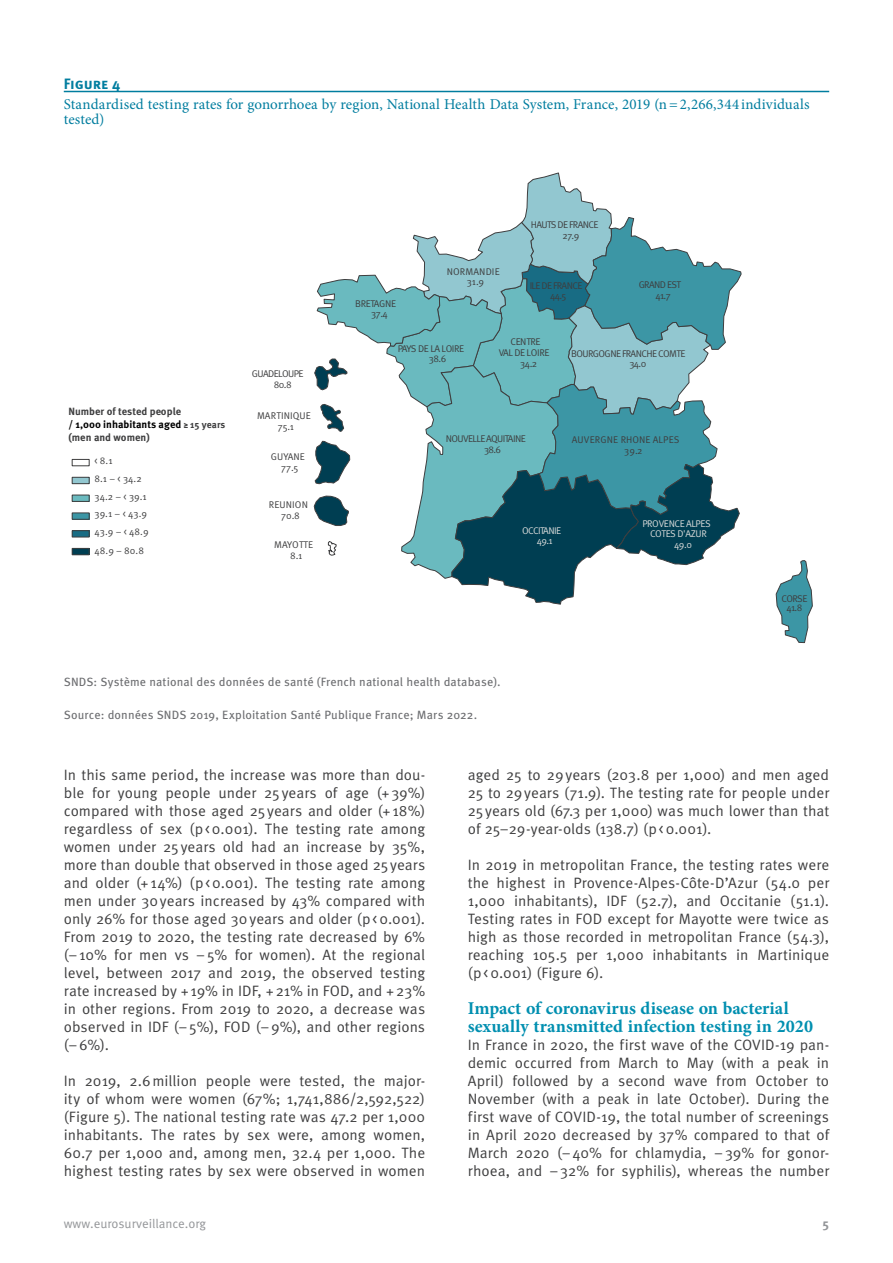
<style>
.page{position:relative;width:893px;height:1263px;background:#fff}
.page>*{position:absolute;margin:0;border:0;box-sizing:border-box;transform-origin:0 0}
.t1{font:700 18px/18px "Minion Pro";color:#008fb0}
.t2{font:15px/18px "Meta Pro";color:#3e3e3f;text-align:justify}
.t3{font:15px/15px "Minion Pro";letter-spacing:.005em;color:#007d9f}
.t4{font:700 15px "Meta Pro";letter-spacing:-.005em;color:#007d9f}
.t5{font:12.75px "Meta Pro";color:#939598}
.t6{font:700 12.75px "Meta Pro";color:#939598}
.t7{font:12px "Meta Pro";letter-spacing:.01em;color:#6c6d70}
.t8{font:700 10.5px/12.9px "Meta Pro";letter-spacing:.005em;color:#3e3e3f}
.t9{font:9.75px/10.8px "Meta Pro";letter-spacing:-.065em;color:#3e3e3f}
.t10{font:9.75px/10.8px "Meta Pro";letter-spacing:-.04em;color:#3e3e3f}
.t11{font:9.75px/10.8px "Meta Pro";letter-spacing:.01em;color:#3e3e3f;text-align:center}
.t12{font:9.75px/17.9px "Meta Pro";letter-spacing:.005em;color:#3e3e3f}
.t13{font:9.75px "Meta Pro";letter-spacing:-.045em;color:#d8dad9}
.t14{font:9.75px/10.8px "Meta Pro";letter-spacing:-.065em;color:#d8dad9}
.t15{font:9.75px/10.8px "Meta Pro";color:#3e3e3f;text-align:center}
.s1{color:#000001}
.s2{font-size:9.75px}
</style>
<div class="page">
<hr style="left:64px;top:91px;width:765px;height:1px;background:#007d9f">
<svg style="left:775px;top:560px;width:38px;height:83px"></svg>
<svg style="left:313px;top:172px;width:429px;height:433px"></svg>
<div style="left:72px;top:459px;width:18px;height:7px;border:1px solid #3e3e3f"></div>
<div style="left:72px;top:477px;width:17px;height:7px;background:#92c7d0"></div>
<div style="left:72px;top:477px;width:18px;height:7px;border:1px solid #3e3e3f"></div>
<div style="left:72px;top:495px;width:17px;height:6px;background:#6ababf"></div>
<div style="left:72px;top:495px;width:18px;height:7px;border:1px solid #3e3e3f"></div>
<div style="left:72px;top:513px;width:17px;height:6px;background:#3c96a5"></div>
<div style="left:72px;top:512px;width:18px;height:8px;border:1px solid #3e3e3f"></div>
<div style="left:72px;top:531px;width:17px;height:6px;background:#186c84"></div>
<div style="left:72px;top:530px;width:18px;height:7px;border:1px solid #3e3e3f"></div>
<div style="left:72px;top:548px;width:17px;height:7px;background:#003e52"></div>
<div style="left:72px;top:548px;width:18px;height:7px;border:1px solid #3e3e3f"></div>
<p class="t4" style="left:64px;top:74px;width:58px">Figure 4</p>
<p class="t3" style="left:64px;top:97px;width:747px">Standardised testing rates for gonorrhoea by region, National Health Data System, France, 2019 (n=2,266,344 individuals tested)</p>
<p class="t8" style="left:69px;top:406px;width:158px">Number of tested people<br><span class="s1">/ 1,000 inhabitants aged</span> <span class="s2">≥ 15 years </span>(men and women)</p>
<p class="t12" style="left:95px;top:452px;width:56px">&lt; 8.1<br>8.1 – &lt; 34.2<br>34.2 – &lt; 39.1<br>39.1 – &lt; 43.9<br>43.9 – &lt; 48.9</p>
<p class="t10" style="left:95px;top:545px;width:51px">48.9 – 80.8</p>
<p class="t9" style="left:274px;top:369px;width:31px;text-indent:-22px">GUADELOUPE<br>80.8</p>
<p class="t11" style="left:257px;top:411px;width:55px">MARTINIQUE<br>75.1</p>
<p class="t12" style="left:271px;top:451px;width:36px;line-height:10.8px;text-align:center">GUYANE<br>77.5</p>
<p class="t11" style="left:269px;top:499px;width:41px">REUNION<br>70.8</p>
<p class="t15" style="left:274px;top:539px;width:41px">MAYOTTE<br>8.1</p>
<p class="t10" style="left:371px;top:298px;width:27px;text-indent:-16px">BRETAGNE<br>37.4</p>
<p class="t11" style="left:447px;top:266px;width:54px">NORMANDIE<br>31.9</p>
<p class="t9" style="left:563px;top:220px;width:37px;text-indent:-32px">HAUTS DEFRANCE<br>27.9</p>
<p class="t9" style="left:530px;top:281px;width:54px;line-height:10.1px;text-align:center">ILEDE FRANCE<br>44.5</p>
<p class="t9" style="left:655px;top:280px;width:27px;text-indent:-17px">GRAND EST<br>41.7</p>
<p class="t10" style="left:429px;top:343px;width:37px;text-indent:-31px">PAYS DE LALOIRE<br>38.6</p>
<p class="t10" style="left:510px;top:337px;width:32px">CENTRE</p>
<p class="t10" style="left:499px;top:348px;width:52px">VAL DE LOIRE</p>
<p class="t10" style="left:520px;top:358px;width:19px">34.2</p>
<p class="t9" style="left:629px;top:348px;width:58px;text-indent:-58px">BOURGOGNEFRANCHE COMTE<br>34.0</p>
<p class="t9" style="left:484px;top:433px;width:43px;text-indent:-38px">NOUVELLEAQUITAINE<br>38.6</p>
<p class="t11" style="left:624px;top:435px;width:57px;text-align:left;text-indent:-52px">AUVERGNE RHONE ALPES<br>39.2</p>
<p class="t14" style="left:537px;top:525px;width:26px;text-indent:-15px">OCCITANIE<br>49.1</p>
<p class="t13" style="left:642px;top:517px;width:70px">PROVENCEALPES</p>
<p class="t13" style="left:650px;top:528px;width:58px">COTES D'AZUR</p>
<p class="t13" style="left:674px;top:539px;width:20px">49.0</p>
<p class="t7" style="left:64px;top:674px;width:438px">SNDS: Système national des données de santé (French national health database).</p>
<p class="t7" style="left:64px;top:707px;width:415px">Source: données SNDS 2019, Exploitation Santé Publique France; Mars 2022.</p>
<p class="t10" style="left:781px;top:594px;width:27px;line-height:9.6px;text-align:center">CORSE<br>41.8</p>
<p class="t2" style="left:64px;top:766px;width:363px">In this same period, the increase was more than dou&shy;ble for young people under 25years of age (+39%) compared with those aged 25years and older (+18%) regardless of sex (p&lt;0.001). The testing rate among women under 25years old had an increase by 35%, more than double that observed in those aged 25 years and older (+14%) (p&lt;0.001). The testing rate among men under 30years increased by 43% compared with only 26% for those aged 30years and older (p&lt;0.001).<br>From 2019 to 2020, the testing rate decreased by 6% (−10% for men vs −5% for women). At the regional level, between 2017 and 2019, the observed testing rate increased by +19% in IDF, +21% in FOD, and +23% in other regions. From 2019 to 2020, a decrease was observed in IDF (−5%), FOD (−9%), and other regions (−6%).</p>
<p class="t2" style="left:64px;top:1072px;width:363px">In 2019, 2.6million people were tested, the major&shy;ity of whom were women (67%; 1,741,886/2,592,522) (Figure 5). The national testing rate was 47.2 per 1,000 inhabitants. The rates by sex were, among women, 60.7 per 1,000 and, among men, 32.4 per 1,000. The highest testing rates by sex were observed in women</p>
<p class="t2" style="left:468px;top:766px;width:363px">aged 25 to 29years (203.8 per 1,000) and men aged 25 to 29years (71.9). The testing rate for people under 25years old (67.3 per 1,000) was much lower than that of 25–29-year-olds (138.7) (p&lt;0.001).</p>
<p class="t2" style="left:468px;top:856px;width:363px">In 2019 in metropolitan France, the testing rates were the highest in Provence-Alpes-Côte-D’Azur (54.0 per 1,000 inhabitants), IDF (52.7), and Occitanie (51.1).<br>Testing rates in FOD except for Mayotte were twice as high as those recorded in metropolitan France (54.3), reaching 105.5 per 1,000 inhabitants in Martinique (p&lt;0.001) (Figure 6).</p>
<p class="t1" style="left:468px;top:999px;width:347px">Impact of coronavirus disease on bacterial sexually transmitted infection testing in 2020</p>
<p class="t2" style="left:468px;top:1036px;width:363px">In France in 2020, the first wave of the COVID-19 pan&shy;demic occurred from March to May (with a peak in April) followed by a second wave from October to November (with a peak in late October). During the first wave of COVID-19, the total number of screenings in April 2020 decreased by 37% compared to that of March 2020 (−40% for chlamydia, −39% for gonor&shy;rhoea, and −32% for syphilis), whereas the number</p>
<p class="t5" style="left:64px;top:1215px;width:144px">www.eurosurveillance.org</p>
<p class="t6" style="left:823px;top:1215px;width:8px">5</p>
</div>
